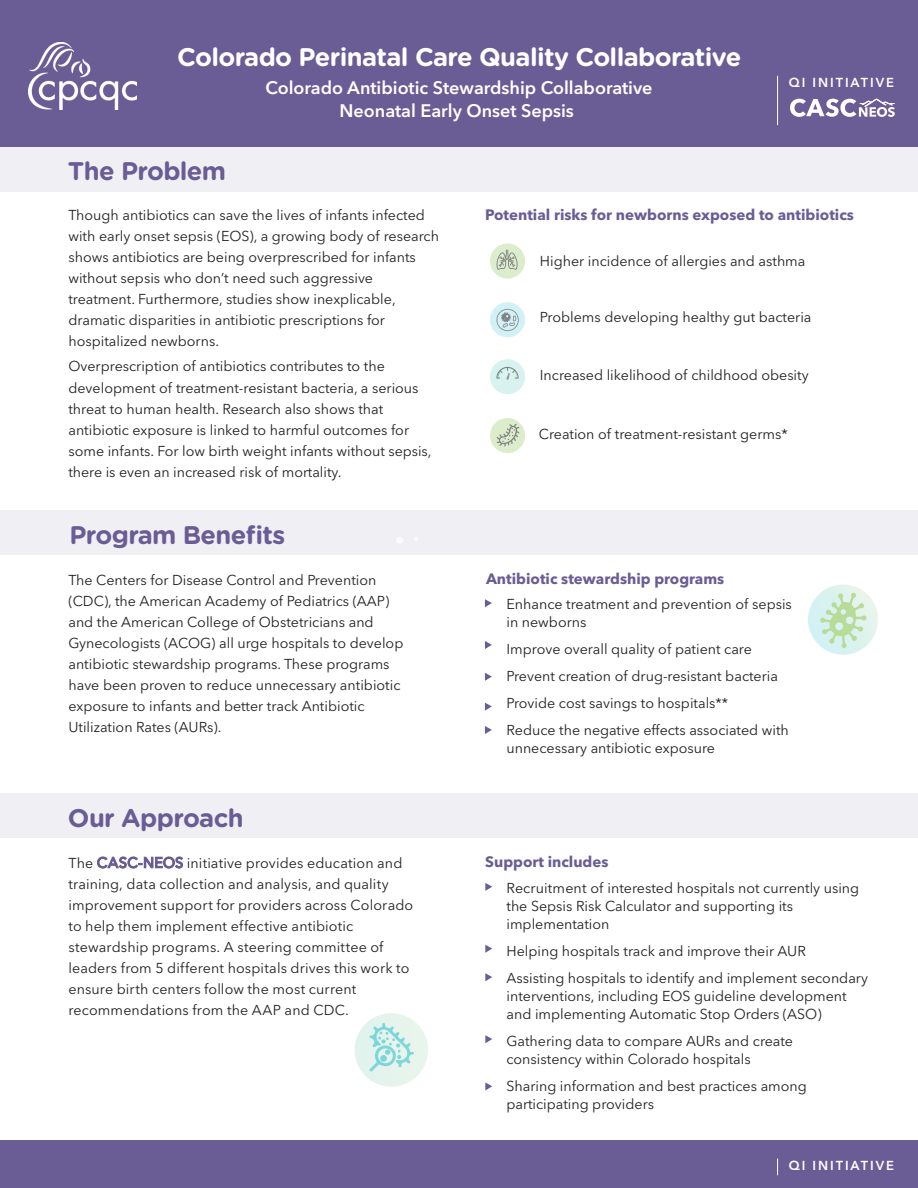
<style>
.page{position:relative;width:918px;height:1188px;background:#fff}
.page>*{position:absolute;margin:0;border:0;box-sizing:border-box;transform-origin:0 0}
.t1{font:700 25.5px "Gotham Rounded";letter-spacing:-.025em;color:#fff}
.t2{font:700 25.5px "Gotham Rounded";letter-spacing:-.025em;color:#6a5c95}
.t3{font:600 24.75px "Avenir Next LT Pro";letter-spacing:-.02em;color:#fff}
.t4{font:600 18px/22.5px "Avenir Next LT Pro";color:#fff;text-align:center}
.t5{font:700 15px "Avenir Next LT Pro";color:#6a5c95}
.t6{font:14.25px/21px "Avenir Next LT Pro";color:#231f20}
.t7{font:600 12.9px "Avenir Next LT Pro";letter-spacing:.15em;color:#fff}
.s1{color:#5bc3b9}
</style>
<div class="page">
<div style="left:0;top:511px;width:918px;height:44px;background:#f0eff4"></div>
<div style="left:0;top:147px;width:918px;height:44px;background:#f0eff4"></div>
<div style="left:0;top:793px;width:918px;height:45px;background:#f0eff4"></div>
<div style="left:0;top:1141px;width:918px;height:47px;background:#6a5c95"></div>
<div style="left:355px;top:1013px;width:73px;height:74px;background:#e5f4ec;border-radius:50%"></div>
<div style="left:808px;top:585px;width:70px;height:70px;background:#ddf2ee;border-radius:50%"></div>
<svg style="left:370px;top:1023px;width:44px;height:49px"></svg>
<svg style="left:485px;top:599px;width:7px;height:8px"></svg>
<svg style="left:485px;top:883px;width:7px;height:8px"></svg>
<svg style="left:485px;top:945px;width:7px;height:8px"></svg>
<svg style="left:485px;top:973px;width:7px;height:8px"></svg>
<svg style="left:485px;top:1035px;width:7px;height:8px"></svg>
<svg style="left:485px;top:1082px;width:7px;height:8px"></svg>
<svg style="left:485px;top:641px;width:7px;height:8px"></svg>
<svg style="left:485px;top:673px;width:7px;height:8px"></svg>
<svg style="left:485px;top:703px;width:7px;height:8px"></svg>
<svg style="left:485px;top:726px;width:7px;height:8px"></svg>
<svg style="left:97px;top:856px;width:87px;height:13px"></svg>
<div style="left:396px;top:537px;width:7px;height:7px;background:#fff;border-radius:50%"></div>
<svg style="left:820px;top:593px;width:46px;height:55px"></svg>
<div style="left:490px;top:244px;width:35px;height:35px;background:#dcedcc;border-radius:50%"></div>
<svg style="left:496px;top:250px;width:22px;height:20px"></svg>
<div style="left:490px;top:302px;width:35px;height:35px;background:#d2f1f5;border-radius:50%"></div>
<svg style="left:496px;top:309px;width:23px;height:22px"></svg>
<div style="left:490px;top:359px;width:35px;height:35px;background:#d8f2ef;border-radius:50%"></div>
<svg style="left:496px;top:367px;width:23px;height:13px"></svg>
<div style="left:490px;top:418px;width:35px;height:35px;background:#dcedcc;border-radius:50%"></div>
<svg style="left:497px;top:424px;width:22px;height:23px"></svg>
<svg style="left:777px;top:1159px;width:1px;height:16px"></svg>
<div style="left:0;top:0;width:918px;height:147px;background:#6a5c95"></div>
<img style="left:28px;top:42px;width:108px;height:68px">
<hr style="left:777px;top:76px;width:1px;height:49px;background:#fff">
<svg style="left:777px;top:79px;width:118px;height:38px"></svg>
<h1 class="t1" style="left:177px;top:38px;width:566px">Colorado Perinatal Care Quality Collaborative</h1>
<p class="t4" style="left:265px;top:77px;width:389px">Colorado Antibiotic Stewardship Collaborative<br>Neonatal Early Onset Sepsis</p>
<p class="t7" style="left:789px;top:75px;width:107px">QI INITIATIVE</p>
<h2 class="t3" style="left:748px;top:74px;width:143px">CASC-<span class="s1">NEOS</span></h2>
<h1 class="t2" style="left:68px;top:152px;width:160px">The Problem</h1>
<p class="t6" style="left:68px;top:204px;width:372px">Though antibiotics can save the lives of infants infected with early onset sepsis (EOS), a growing body of research shows antibiotics are being overprescribed for infants without sepsis who don’t need such aggressive treatment. Furthermore, studies show inexplicable, dramatic disparities in antibiotic prescriptions for hospitalized newborns.</p>
<p class="t6" style="left:68px;top:356px;width:365px">Overprescription of antibiotics contributes to the development of treatment-resistant bacteria, a serious threat to human health. Research also shows that antibiotic exposure is linked to harmful outcomes for some infants. For low birth weight infants without sepsis, there is even an increased risk of mortality.</p>
<h1 class="t2" style="left:70px;top:517px;width:217px">Program Benefits</h1>
<p class="t5" style="left:485px;top:205px;width:370px">Potential risks for newborns exposed to antibiotics</p>
<p class="t6" style="left:540px;top:250px;width:267px">Higher incidence of allergies and asthma</p>
<p class="t6" style="left:540px;top:307px;width:273px">Problems developing healthy gut bacteria</p>
<p class="t6" style="left:540px;top:364px;width:270px">Increased likelihood of childhood obesity</p>
<p class="t6" style="left:539px;top:423px;width:250px">Creation of treatment-resistant germs*</p>
<p class="t6" style="left:68px;top:569px;width:336px">The Centers for Disease Control and Prevention (CDC), the American Academy of Pediatrics (AAP) and the American College of Obstetricians and Gynecologists (ACOG) all urge hospitals to develop antibiotic stewardship programs. These programs have been proven to reduce unnecessary antibiotic exposure to infants and better track Antibiotic Utilization Rates (AURs).</p>
<p class="t5" style="left:486px;top:569px;width:240px">Antibiotic stewardship programs</p>
<p class="t6" style="left:506px;top:595px;width:287px;line-height:18px">Enhance treatment and prevention of sepsis in newborns</p>
<p class="t6" style="left:506px;top:635px;width:284px;line-height:27px">Improve overall quality of patient care Prevent creation of drug-resistant bacteria Provide cost savings to hospitals**<br>Reduce the negative effects associated with</p>
<p class="t6" style="left:506px;top:737px;width:210px">unnecessary antibiotic exposure</p>
<h1 class="t2" style="left:68px;top:799px;width:177px">Our Approach</h1>
<p class="t6" style="left:68px;top:852px;width:346px">The CASC-NEOS initiative provides education and training, data collection and analysis, and quality improvement support for providers across Colorado to help them implement effective antibiotic stewardship programs. A steering committee of leaders from 5 different hospitals drives this work to ensure birth centers follow the most current recommendations from the AAP and CDC.</p>
<p class="t5" style="left:485px;top:852px;width:125px">Support includes</p>
<p class="t6" style="left:506px;top:879px;width:354px;line-height:18px">Recruitment of interested hospitals not currently using the Sepsis Risk Calculator and supporting its implementation</p>
<p class="t6" style="left:506px;top:937px;width:363px;line-height:27px">Helping hospitals track and improve their AUR<br>Assisting hospitals to identify and implement secondary</p>
<p class="t6" style="left:506px;top:987px;width:342px;line-height:18px">interventions, including EOS guideline development and implementing Automatic Stop Orders (ASO)</p>
<p class="t6" style="left:506px;top:1032px;width:288px;line-height:18px">Gathering data to compare AURs and create consistency within Colorado hospitals</p>
<p class="t6" style="left:506px;top:1077px;width:302px;line-height:18px">Sharing information and best practices among participating providers</p>
<p class="t7" style="left:789px;top:1158px;width:107px">QI INITIATIVE</p>
</div>
